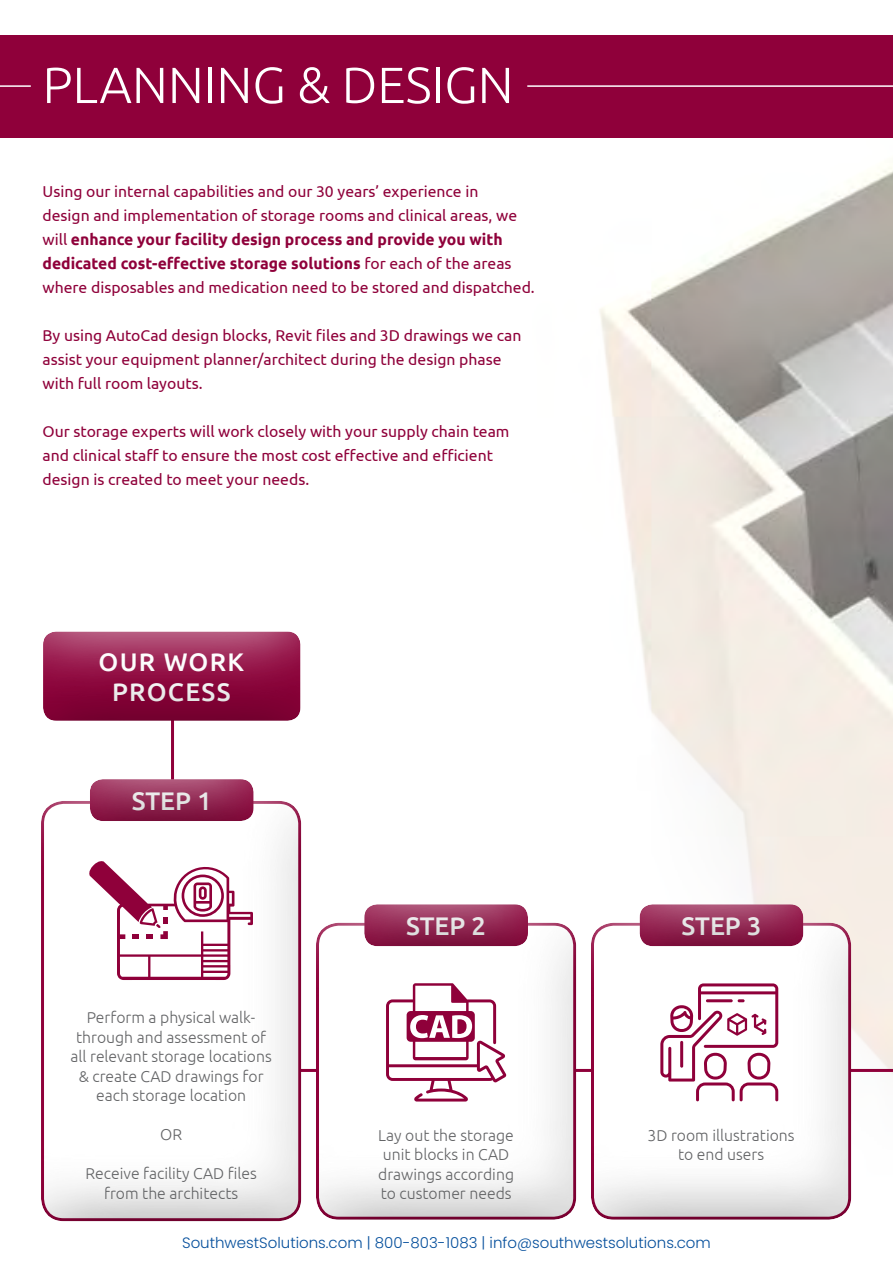
<style>
.page{position:relative;width:893px;height:1263px;background:#fff}
.page>*{position:absolute;margin:0;border:0;box-sizing:border-box;transform-origin:0 0}
.t1{font:300 50.7px "Ubuntu";color:#fff}
.t2{font:500 25.5px/30.6px "Ubuntu";letter-spacing:.04em;color:#fff;text-align:center}
.t3{font:15.75px/24px "Ubuntu";color:#8f003a}
.t4{font:300 15.75px/19.5px "Ubuntu";color:#636466;text-align:center}
.t5{font:300 15px "Poppins";color:#054f9c}
.s1{font-weight:700}
</style>
<div class="page">
<img style="left:232px;top:137px;width:661px;height:938px">
<svg style="left:171px;top:669px;width:722px;height:404px"></svg>
<div style="left:0;top:35px;width:893px;height:102px;background:#8f003a"></div>
<hr style="left:527px;top:85px;width:366px;height:2px;background:#fff">
<hr style="left:0;top:85px;width:31px;height:2px;background:#fff">
<div style="left:41px;top:629px;width:292px;height:94px;background:#000;opacity:.75"></div>
<div style="left:39px;top:798px;width:264px;height:425px;background:#000;opacity:.75"></div>
<div style="left:314px;top:920px;width:264px;height:302px;background:#000;opacity:.75"></div>
<div style="left:589px;top:920px;width:264px;height:302px;background:#000;opacity:.75"></div>
<div style="left:362px;top:902px;width:213px;height:47px;background:#000;opacity:.75"></div>
<div style="left:637px;top:902px;width:213px;height:47px;background:#000;opacity:.75"></div>
<div style="left:88px;top:776px;width:212px;height:47px;background:#000;opacity:.75"></div>
<svg style="left:88px;top:860px;width:165px;height:120px"></svg>
<svg style="left:386px;top:983px;width:120px;height:118px"></svg>
<svg style="left:660px;top:983px;width:118px;height:118px"></svg>
<h1 class="t1" style="left:43px;top:54px;width:473px">PLANNING &amp; DESIGN</h1>
<p class="t3" style="left:43px;top:179px;width:494px">Using our internal capabilities and our 30 years’ experience in<br>design and implementation of storage rooms and clinical areas, we will <span class="s1">enhance your facility design process and provide you with dedicated cost-effective storage solutions</span> for each of the areas where disposables and medication need to be stored and dispatched.</p>
<p class="t3" style="left:43px;top:323px;width:480px">By using AutoCad design blocks, Revit files and 3D drawings we can assist your equipment planner/architect during the design phase with full room layouts.</p>
<p class="t3" style="left:43px;top:419px;width:468px">Our storage experts will work closely with your supply chain team and clinical staff to ensure the most cost effective and efficient design is created to meet your needs.</p>
<h2 class="t2" style="left:99px;top:645px;width:147px">OUR WORK<br>PROCESS</h2>
<h2 class="t2" style="left:132px;top:785px;width:81px">STEP 1</h2>
<p class="t4" style="left:70px;top:1007px;width:203px">Perform a physical walk&shy;through and assessment of all relevant storage locations &amp; create CAD drawings for each storage location</p>
<p class="t4" style="left:160px;top:1124px;width:23px">OR</p>
<p class="t4" style="left:85px;top:1163px;width:173px">Receive facility CAD files from the architects</p>
<h2 class="t2" style="left:406px;top:910px;width:81px">STEP 2</h2>
<h2 class="t2" style="left:681px;top:910px;width:81px">STEP 3</h2>
<p class="t4" style="left:378px;top:1125px;width:137px;text-align:left">Lay out the storage unit blocks in CAD drawings according to customer needs</p>
<p class="t4" style="left:648px;top:1125px;width:149px">3D room illustrations to end users</p>
<p class="t5" style="left:182px;top:1234px;width:530px">SouthwestSolutions.com | 800-803-1083 | info@southwestsolutions.com</p>
</div>
